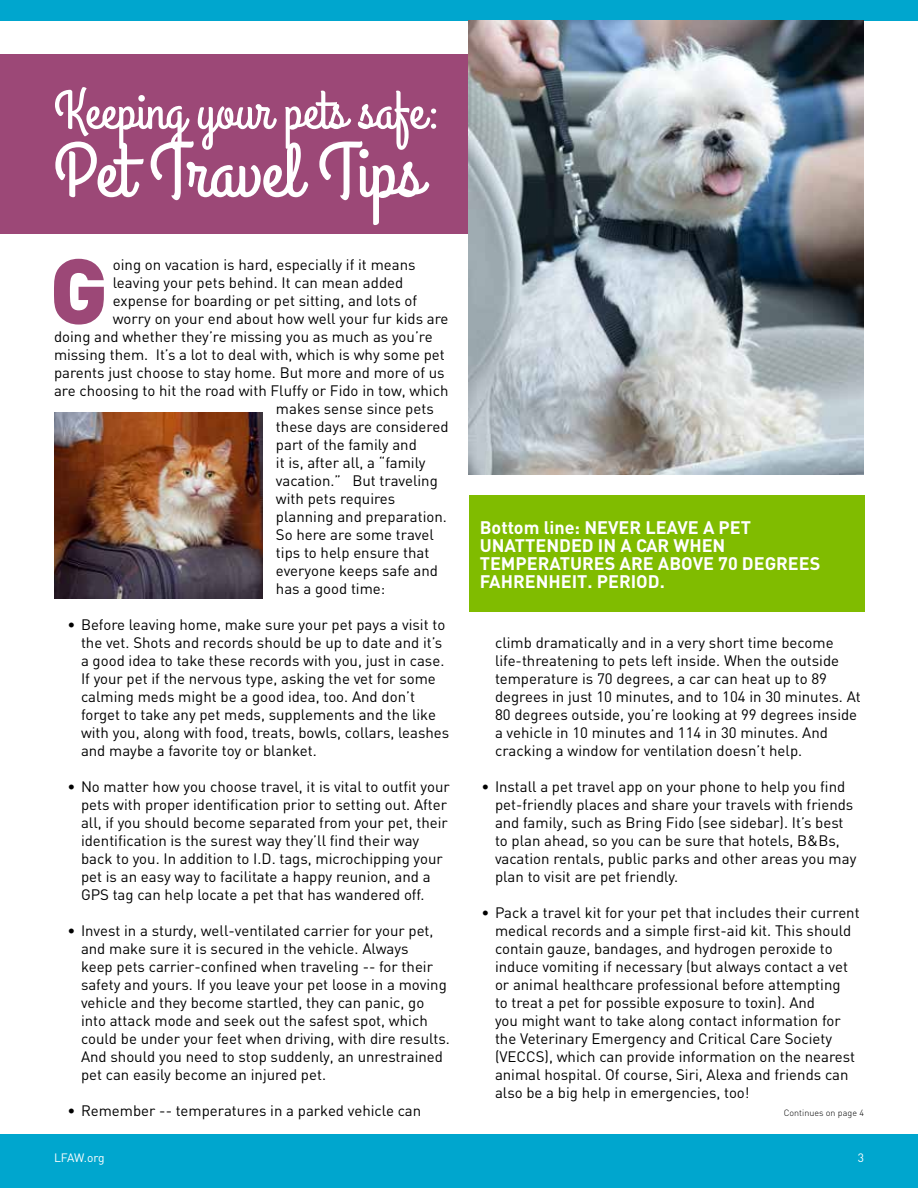
<style>
.page{position:relative;width:918px;height:1188px;background:#fff}
.page>*{position:absolute;margin:0;border:0;box-sizing:border-box;transform-origin:0 0}
.t1{font:900 90.9px "DIN";color:#9c4877}
.t2{font:76.5px "Grand Hotel";color:#fff}
.t3{font:54px "Grand Hotel";color:#fff}
.t4{font:700 18px/18px "DIN";color:#fff}
.t5{font:15px/18px "DIN";color:#000}
.t6{font:12px "DIN";letter-spacing:-.015em;color:#fff}
.t7{font:300 9px "DIN";color:#000}
</style>
<div class="page">
<div style="left:0;top:1134px;width:918px;height:54px;background:#00a6ce"></div>
<div style="left:0;top:0;width:918px;height:21px;background:#00a6ce"></div>
<div style="left:0;top:54px;width:468px;height:180px;background:#9c4877"></div>
<div style="left:469px;top:496px;width:395px;height:116px;background:#80bc00"></div>
<img style="left:54px;top:412px;width:208px;height:186px">
<img style="left:468px;top:21px;width:396px;height:453px">
<h3 class="t3" style="left:54px;top:77px;width:389px">Keeping your pets safe:</h3>
<h2 class="t2" style="left:54px;top:123px;width:370px">Pet Travel Tips</h2>
<h1 class="t1" style="left:50px;top:230px;width:60px">G</h1>
<p class="t5" style="left:113px;top:255px;width:304px">oing on vacation is hard, especially if it means</p>
<p class="t5" style="left:113px;top:273px;width:292px">leaving your pets behind. It can mean added</p>
<p class="t5" style="left:113px;top:291px;width:306px">expense for boarding or pet sitting, and lots of</p>
<p class="t5" style="left:113px;top:309px;width:337px">worry on your end about how well your fur kids are</p>
<p class="t5" style="left:54px;top:327px;width:380px">doing and whether they’re missing you as much as you’re</p>
<p class="t5" style="left:54px;top:345px;width:392px">missing them. It’s a lot to deal with, which is why some pet</p>
<p class="t5" style="left:54px;top:363px;width:392px">parents just choose to stay home. But more and more of us</p>
<p class="t5" style="left:54px;top:381px;width:396px">are choosing to hit the road with Fluffy or Fido in tow, which</p>
<p class="t5" style="left:276px;top:399px;width:159px">makes sense since pets</p>
<p class="t5" style="left:276px;top:417px;width:174px">these days are considered</p>
<p class="t5" style="left:276px;top:435px;width:142px">part of the family and</p>
<p class="t5" style="left:276px;top:453px;width:151px">it is, after all, a “family</p>
<p class="t5" style="left:276px;top:471px;width:163px">vacation.” But traveling</p>
<p class="t5" style="left:276px;top:489px;width:121px">with pets requires</p>
<p class="t5" style="left:276px;top:507px;width:172px">planning and preparation.</p>
<p class="t5" style="left:276px;top:525px;width:160px">So here are some travel</p>
<p class="t5" style="left:276px;top:543px;width:155px">tips to help ensure that</p>
<p class="t5" style="left:276px;top:561px;width:164px">everyone keeps safe and</p>
<p class="t5" style="left:276px;top:579px;width:111px">has a good time:</p>
<p class="t5" style="left:81px;top:615px;width:370px;text-indent:-14px">• Before leaving home, make sure your pet pays a visit to the vet. Shots and records should be up to date and it’s a good idea to take these records with you, just in case.<br>If your pet if the nervous type, asking the vet for some calming meds might be a good idea, too. And don’t forget to take any pet meds, supplements and the like with you, along with food, treats, bowls, collars, leashes and maybe a favorite toy or blanket.</p>
<p class="t5" style="left:81px;top:777px;width:370px;text-indent:-14px">• No matter how you choose travel, it is vital to outfit your pets with proper identification prior to setting out. After all, if you should become separated from your pet, their identification is the surest way they’ll find their way back to you. In addition to I.D. tags, microchipping your pet is an easy way to facilitate a happy reunion, and a GPS tag can help locate a pet that has wandered off.</p>
<p class="t5" style="left:81px;top:921px;width:371px;text-indent:-14px">• Invest in a sturdy, well-ventilated carrier for your pet, and make sure it is secured in the vehicle. Always<br>keep pets carrier-confined when traveling -- for their safety and yours. If you leave your pet loose in a moving vehicle and they become startled, they can panic, go into attack mode and seek out the safest spot, which could be under your feet when driving, with dire results.<br>And should you need to stop suddenly, an unrestrained pet can easily become an injured pet.</p>
<p class="t5" style="left:68px;top:1101px;width:355px">• Remember -- temperatures in a parked vehicle can</p>
<p class="t4" style="left:480px;top:518px;width:342px">Bottom line: NEVER LEAVE A PET<br>UNATTENDED IN A CAR WHEN<br>TEMPERATURES ARE ABOVE 70 DEGREES<br>FAHRENHEIT. PERIOD.</p>
<p class="t5" style="left:495px;top:633px;width:367px">climb dramatically and in a very short time become life-threatening to pets left inside. When the outside temperature is 70 degrees, a car can heat up to 89 degrees in just 10 minutes, and to 104 in 30 minutes. At 80 degrees outside, you’re looking at 99 degrees inside a vehicle in 10 minutes and 114 in 30 minutes. And cracking a window for ventilation doesn’t help.</p>
<p class="t5" style="left:495px;top:777px;width:363px;text-indent:-13px">• Install a pet travel app on your phone to help you find pet-friendly places and share your travels with friends and family, such as Bring Fido (see sidebar). It’s best to plan ahead, so you can be sure that hotels, B&amp;Bs, vacation rentals, public parks and other areas you may plan to visit are pet friendly.</p>
<p class="t5" style="left:495px;top:903px;width:366px;text-indent:-13px">• Pack a travel kit for your pet that includes their current medical records and a simple first-aid kit. This should contain gauze, bandages, and hydrogen peroxide to induce vomiting if necessary (but always contact a vet or animal healthcare professional before attempting<br>to treat a pet for possible exposure to toxin). And<br>you might want to take along contact information for the Veterinary Emergency and Critical Care Society (VECCS), which can provide information on the nearest animal hospital. Of course, Siri, Alexa and friends can also be a big help in emergencies, too!</p>
<p class="t7" style="left:784px;top:1107px;width:82px">Continues on page 4</p>
<p class="t6" style="left:54px;top:1150px;width:52px">LFAW.org</p>
<p class="t6" style="left:858px;top:1150px;width:8px">3</p>
</div>
